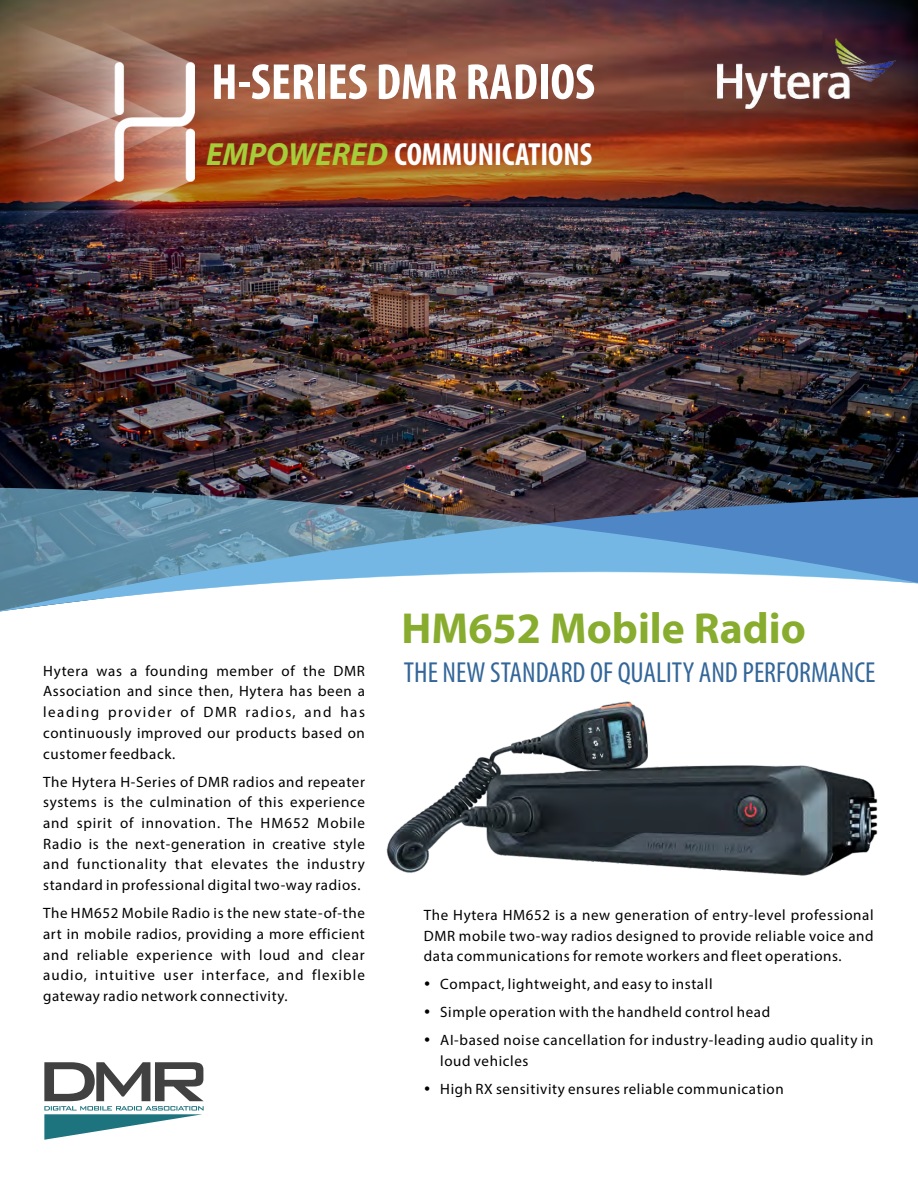
<style>
.page{position:relative;width:918px;height:1188px;background:#fff}
.page>*{position:absolute;margin:0;border:0;box-sizing:border-box;transform-origin:0 0}
.t1{font:700 condensed 51px "Myriad Pro";color:#fff}
.t2{font:700 43.5px "Myriad Pro";color:#88ac2e}
.t3{font:700 condensed 32.1px "Myriad Pro";color:#fff}
.t4{font:condensed 29.1px "Myriad Pro";color:#369}
.t5{font:15px/20.7px "Myriad Pro";letter-spacing:.04em;color:#000;text-align:justify}
.s1{font-style:italic;font-stretch:normal;color:#a6ce39}
</style>
<div class="page">
<img style="left:0;top:0;width:918px;height:488px">
<svg style="left:44px;top:1062px;width:160px;height:78px"></svg>
<svg style="left:0;top:488px;width:918px;height:124px;background:#6c8fac"></svg>
<img style="left:718px;top:38px;width:181px;height:71px">
<img style="left:0;top:13px;width:194px;height:222px">
<img style="left:386px;top:555px;width:497px;height:321px">
<h1 class="t1" style="left:211px;top:61px;width:385px">H-SERIES DMR RADIOS</h1>
<h3 class="t3" style="left:206px;top:141px;width:387px"><span class="s1">EMPOWERED</span> COMMUNICATIONS</h3>
<h2 class="t2" style="left:402px;top:610px;width:406px">HM652 Mobile Radio</h2>
<h3 class="t4" style="left:404px;top:660px;width:473px">THE NEW STANDARD OF QUALITY AND PERFORMANCE</h3>
<p class="t5" style="left:43px;top:662px;width:323px">Hytera was a founding member of the DMR Association and since then, Hytera has been a leading provider of DMR radios, and has continuously improved our products based on customer feedback.</p>
<p class="t5" style="left:43px;top:772px;width:323px">The Hytera H-Series of DMR radios and repeater systems is the culmination of this experience and spirit of innovation. The HM652 Mobile Radio is the next-generation in creative style and functionality that elevates the industry standard in professional digital two-way radios.</p>
<p class="t5" style="left:43px;top:904px;width:323px">The HM652 Mobile Radio is the new state-of-the art in mobile radios, providing a more efficient and reliable experience with loud and clear audio, intuitive user interface, and flexible gateway radio network connectivity.</p>
<p class="t5" style="left:424px;top:906px;width:451px">The Hytera HM652 is a new generation of entry-level professional DMR mobile two-way radios designed to provide reliable voice and data communications for remote workers and fleet operations.</p>
<p class="t5" style="left:440px;top:972px;width:435px;line-height:27.9px;text-align:left">Compact, lightweight, and easy to install<br>Simple operation with the handheld control head<br>AI-based noise cancellation for industry-leading audio quality in</p>
<p class="t5" style="left:440px;top:1048px;width:345px;line-height:27.9px">loud vehicles<br>High RX sensitivity ensures reliable communication</p>
</div>
